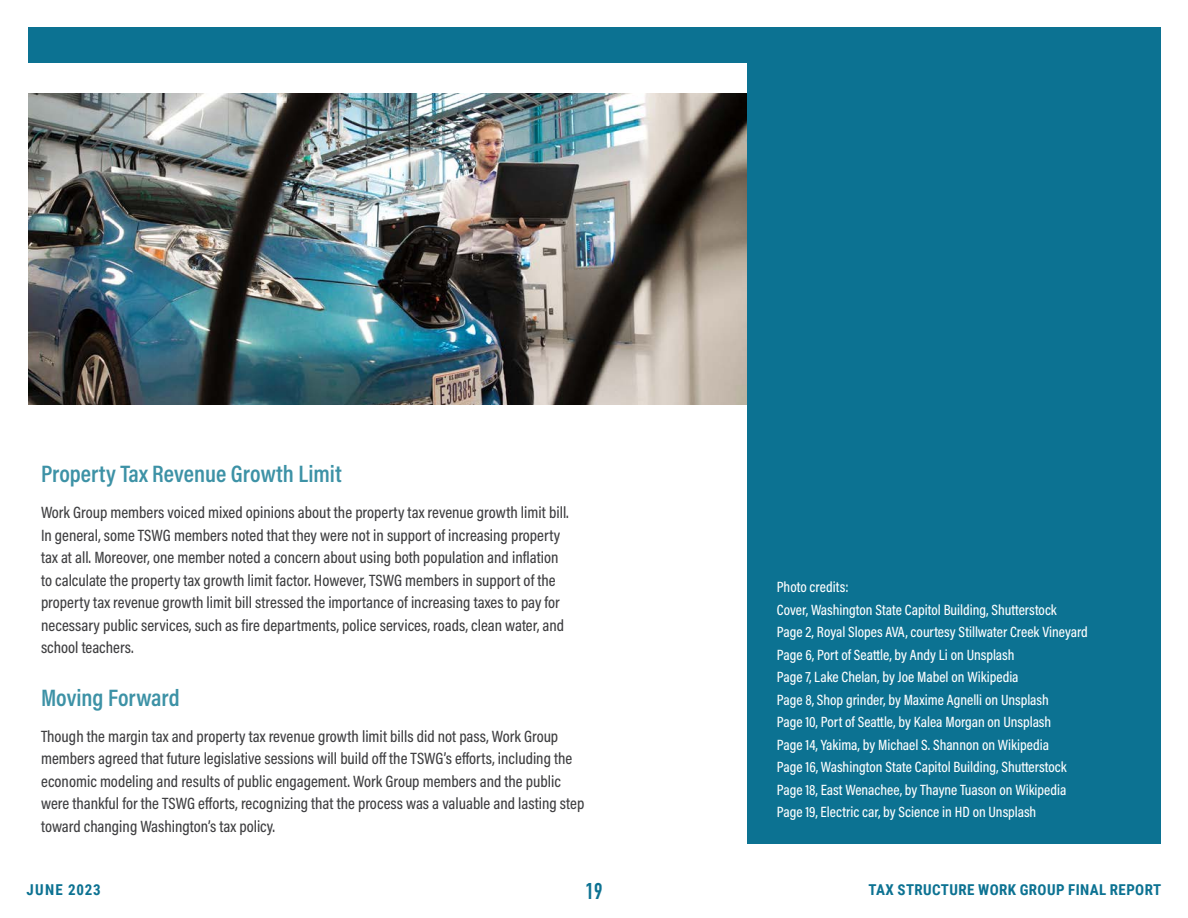
<style>
.page{position:relative;width:1188px;height:918px;background:#fff}
.page>*{position:absolute;margin:0;border:0;box-sizing:border-box;transform-origin:0 0}
.Body_text_Sub_head_1{font:600 24px "Acumin Pro Cond";color:#3d92a6}
.t1{font:700 22.5px "DIN Condensed";color:#0c7292}
.Body_Text{font:500 16.5px/22.5px "Acumin Pro Cond";color:#404042}
.Body_Text-2{font:500 15px "Acumin Pro Cond";color:#fff}
.t2{font:700 15px "Roboto Condensed";letter-spacing:.025em;color:#0c7292}
.t3{font:700 15px "Roboto Condensed";letter-spacing:.07em;color:#0c7292}
</style>
<div class="page">
<img style="left:28px;top:94px;width:719px;height:311px">
<div style="left:747px;top:45px;width:414px;height:798px;background:#0c7292"></div>
<div style="left:28px;top:27px;width:1133px;height:36px;background:#0c7292"></div>
<p class="Body_text_Sub_head_1" style="left:41px;top:458px;width:302px">Property Tax Revenue Growth Limit</p>
<p class="Body_Text" style="left:41px;top:501px;width:529px">Work Group members voiced mixed opinions about the property tax revenue growth limit bill.<br>In general, some TSWG members noted that they were not in support of increasing property tax at all. Moreover, one member noted a concern about using both population and inflation to calculate the property tax growth limit factor. However, TSWG members in support of the property tax revenue growth limit bill stressed the importance of increasing taxes to pay for necessary public services, such as fire departments, police services, roads, clean water, and school teachers.</p>
<p class="Body_text_Sub_head_1" style="left:41px;top:682px;width:140px">Moving Forward</p>
<p class="Body_Text" style="left:41px;top:724px;width:545px">Though the margin tax and property tax revenue growth limit bills did not pass, Work Group members agreed that future legislative sessions will build off the TSWG’s efforts, including the economic modeling and results of public engagement. Work Group members and the public were thankful for the TSWG efforts, recognizing that the process was a valuable and lasting step toward changing Washington’s tax policy.</p>
<p class="Body_Text-2" style="left:777px;top:577px;width:73px">Photo credits:</p>
<p class="Body_Text-2" style="left:777px;top:600px;width:281px">Cover, Washington State Capitol Building, Shutterstock</p>
<p class="Body_Text-2" style="left:777px;top:622px;width:312px">Page 2, Royal Slopes AVA, courtesy Stillwater Creek Vineyard</p>
<p class="Body_Text-2" style="left:777px;top:645px;width:239px">Page 6, Port of Seattle, by Andy Li on Unsplash</p>
<p class="Body_Text-2" style="left:777px;top:667px;width:243px">Page 7, Lake Chelan, by Joe Mabel on Wikipedia</p>
<p class="Body_Text-2" style="left:777px;top:690px;width:273px">Page 8, Shop grinder, by Maxime Agnelli on Unsplash</p>
<p class="Body_Text-2" style="left:777px;top:712px;width:276px">Page 10, Port of Seattle, by Kalea Morgan on Unsplash</p>
<p class="Body_Text-2" style="left:777px;top:735px;width:274px">Page 14, Yakima, by Michael S. Shannon on Wikipedia</p>
<p class="Body_Text-2" style="left:777px;top:757px;width:291px">Page 16, Washington State Capitol Building, Shutterstock</p>
<p class="Body_Text-2" style="left:777px;top:780px;width:291px">Page 18, East Wenachee, by Thayne Tuason on Wikipedia</p>
<p class="Body_Text-2" style="left:777px;top:802px;width:261px">Page 19, Electric car, by Science in HD on Unsplash</p>
<p class="t3" style="left:27px;top:879px;width:76px">JUNE 2023</p>
<h2 class="t1" style="left:586px;top:876px;width:18px">19</h2>
<p class="t2" style="left:869px;top:879px;width:294px">TAX STRUCTURE WORK GROUP FINAL REPORT</p>
</div>
